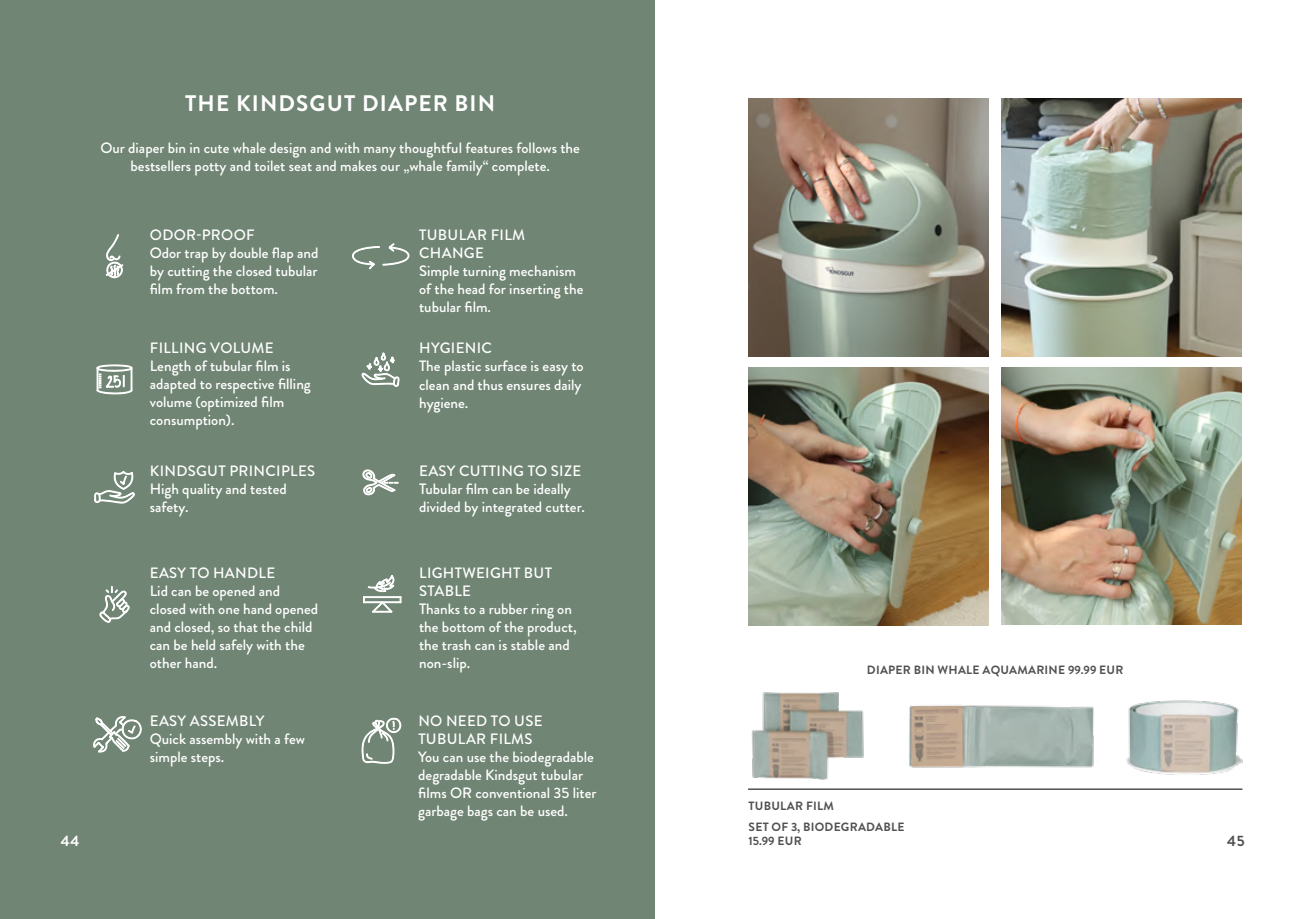
<style>
.page{position:relative;width:1310px;height:919px;background:#fff}
.page>*{position:absolute;margin:0;border:0;box-sizing:border-box;transform-origin:0 0}
.t1{font:700 22.5px "Brandon Grotesque";letter-spacing:.05em;color:#fff}
.t2{font:500 15px/18px "Brandon Grotesque";color:#fff}
.t3{font:700 15px "Brandon Grotesque";color:#525152}
.t4{font:700 15px "Brandon Grotesque";color:#fff}
.t5{font:700 12px/20.4px "Brandon Grotesque";letter-spacing:.02em;color:#525152}
</style>
<div class="page">
<div style="left:0;top:0;width:655px;height:918px;background:#708573"></div>
<svg style="left:99px;top:586px;width:31px;height:37px"></svg>
<svg style="left:361px;top:352px;width:39px;height:35px"></svg>
<svg style="left:105px;top:234px;width:19px;height:44px"></svg>
<svg style="left:96px;top:364px;width:37px;height:31px"></svg>
<svg style="left:362px;top:469px;width:36px;height:27px"></svg>
<svg style="left:361px;top:717px;width:40px;height:47px"></svg>
<svg style="left:363px;top:575px;width:39px;height:38px"></svg>
<svg style="left:93px;top:716px;width:49px;height:36px"></svg>
<svg style="left:94px;top:471px;width:41px;height:32px"></svg>
<svg style="left:352px;top:243px;width:58px;height:26px"></svg>
<img style="left:748px;top:367px;width:241px;height:258px">
<img style="left:748px;top:99px;width:241px;height:257px">
<hr style="left:748px;top:788px;width:494px;height:1px;background:#525152">
<img style="left:751px;top:692px;width:113px;height:88px">
<img style="left:909px;top:705px;width:185px;height:63px">
<img style="left:1126px;top:700px;width:116px;height:75px">
<img style="left:1001px;top:99px;width:241px;height:257px">
<img style="left:1001px;top:367px;width:241px;height:258px">
<p class="t4" style="left:61px;top:830px;width:20px">44</p>
<h1 class="t1" style="left:185px;top:88px;width:311px">THE KINDSGUT DIAPER BIN</h1>
<p class="t2" style="left:101px;top:139px;width:481px;text-align:center">Our diaper bin in cute whale design and with many thoughtful features follows the bestsellers potty and toilet seat and makes our „whale family“ complete.</p>
<p class="t2" style="left:150px;top:226px;width:170px">ODOR-PROOF<br>Odor trap by double flap and by cutting the closed tubular film from the bottom.</p>
<p class="t2" style="left:150px;top:339px;width:163px">FILLING VOLUME<br>Length of tubular film is adapted to respective filling volume (optimized film consumption).</p>
<p class="t2" style="left:150px;top:462px;width:167px">KINDSGUT PRINCIPLES<br>High quality and tested safety.</p>
<p class="t2" style="left:150px;top:563px;width:170px">EASY TO HANDLE<br>Lid can be opened and closed with one hand opened and closed, so that the child can be held safely with the other hand.</p>
<p class="t2" style="left:150px;top:711px;width:157px">EASY ASSEMBLY<br>Quick assembly with a few simple steps.</p>
<p class="t2" style="left:419px;top:226px;width:166px">TUBULAR FILM<br>CHANGE<br>Simple turning mechanism of the head for inserting the tubular film.</p>
<p class="t2" style="left:419px;top:339px;width:166px">HYGIENIC<br>The plastic surface is easy to clean and thus ensures daily hygiene.</p>
<p class="t2" style="left:419px;top:462px;width:167px">EASY CUTTING TO SIZE<br>Tubular film can be ideally divided by integrated cutter.</p>
<p class="t2" style="left:419px;top:563px;width:159px">LIGHTWEIGHT BUT<br>STABLE<br>Thanks to a rubber ring on the bottom of the product, the trash can is stable and non-slip.</p>
<p class="t2" style="left:418px;top:711px;width:180px">NO NEED TO USE<br>TUBULAR FILMS<br>You can use the biodegradable degradable Kindsgut tubular films OR conventional 35 liter garbage bags can be used.</p>
<p class="t5" style="left:867px;top:659px;width:258px">DIAPER BIN WHALE AQUAMARINE 99.99 EUR</p>
<p class="t5" style="left:748px;top:796px;width:157px">TUBULAR FILM<br>SET OF 3, BIODEGRADABLE</p>
<p class="t5" style="left:748px;top:831px;width:55px">15.99 EUR</p>
<p class="t3" style="left:1227px;top:830px;width:19px">45</p>
</div>
